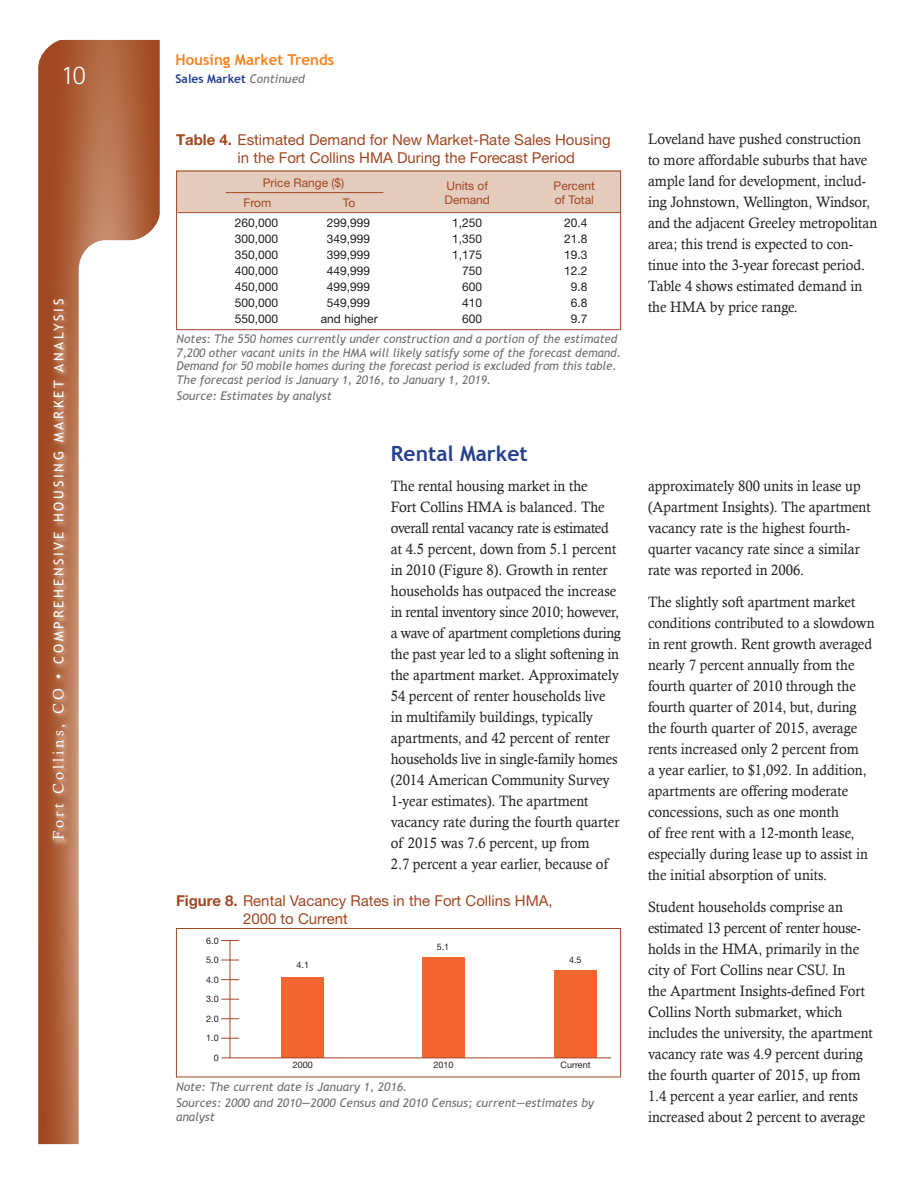
<style>
.page{position:relative;width:918px;height:1188px;background:#fff}
.page>*{position:absolute;margin:0;border:0;box-sizing:border-box;transform-origin:0 0}
.t1{font:300 27px "Rotis Sans Serif";color:#fff}
.level2{font:700 21px "Trebuchet MS";color:#25408f}
.t2{font:15px/21px "Calisto";color:#231f20;scale:.95 1}
.t3{font:15px/18px "Helvetica Neue";color:#a14723}
.t4{font:700 15px "Trebuchet MS";color:#f58220}
.t5{font:13.5px "Trebuchet MS";letter-spacing:.2em;color:#fff}
.t6{font:italic 12px/13.5px "Trebuchet MS";color:#6d6e71}
.level2-2{font:12px "Helvetica Neue";color:#231f20}
.t7{font:12px "Helvetica Neue";color:#a14723}
.t8{font:700 12px "Trebuchet MS";color:#25408f}
.t9{font:9px/19.5px "Helvetica Neue";color:#231f20;text-align:right}
.s1{font-family:"Calisto";font-size:15px}
.s2{font-weight:400;font-style:italic;color:#6d6e71}
.s3{font-weight:700}
</style>
<div class="page">
<svg style="left:38px;top:40px;width:122px;height:1104px;background:#af6440"></svg>
<svg style="left:79px;top:240px;width:106px;height:904px"></svg>
<svg style="left:38px;top:39px;width:30px;height:30px"></svg>
<svg style="left:130px;top:210px;width:36px;height:36px"></svg>
<img style="left:46px;top:290px;width:31px;height:560px">
<div style="left:176px;top:171px;width:445px;height:41px;background:#e4ccbc"></div>
<hr style="left:178px;top:212px;width:443px;height:1px;background:#a14723">
<hr style="left:226px;top:192px;width:157px;height:1px;background:#a14723">
<div style="left:176px;top:171px;width:445px;height:159px;border:1px solid #a14723"></div>
<div style="left:176px;top:928px;width:445px;height:149px;border:1px solid #a14723"></div>
<div style="left:282px;top:977px;width:42px;height:81px;background:#f26531"></div>
<div style="left:554px;top:970px;width:43px;height:88px;background:#f26531"></div>
<div style="left:422px;top:957px;width:42px;height:101px;background:#f26531"></div>
<hr style="left:222px;top:1058px;width:389px;height:1px;background:#a14723">
<hr style="left:230px;top:941px;width:1px;height:117px;background:#a14723">
<svg style="left:221px;top:960px;width:18px;height:1px"></svg>
<svg style="left:221px;top:940px;width:18px;height:1px"></svg>
<svg style="left:221px;top:979px;width:18px;height:1px"></svg>
<svg style="left:221px;top:1038px;width:18px;height:1px"></svg>
<svg style="left:221px;top:1018px;width:18px;height:1px"></svg>
<svg style="left:221px;top:999px;width:18px;height:1px"></svg>
<h1 class="t1" style="left:61px;top:60px;width:26px">10</h1>
<p class="t5" style="left:51px;top:840px;width:543px;rotate:-90deg"><span class="s1">Fort Collins, CO •</span> COMPREHENSIVE HOUSING MARKET ANALYSIS</p>
<p class="t4" style="left:176px;top:50px;width:160px">Housing Market Trends</p>
<p class="t8" style="left:176px;top:71px;width:131px">Sales Market <span class="s2">Continued</span></p>
<p class="t3" style="left:238px;top:131px;width:375px;text-indent:-62px"><span class="s3">Table 4.</span> Estimated Demand for New Market-Rate Sales Housing in the Fort Collins HMA During the Forecast Period</p>
<p class="t7" style="left:263px;top:175px;width:83px">Price Range ($)</p>
<p class="t7" style="left:446px;top:178px;width:43px">Units of</p>
<p class="t7" style="left:554px;top:178px;width:43px">Percent</p>
<p class="t7" style="left:244px;top:195px;width:29px">From</p>
<p class="t7" style="left:343px;top:195px;width:14px">To</p>
<p class="t7" style="left:445px;top:192px;width:47px">Demand</p>
<p class="t7" style="left:555px;top:192px;width:41px">of Total</p>
<p class="level2-2" style="left:235px;top:216px;width:45px">260,000</p>
<p class="level2-2" style="left:327px;top:216px;width:45px">299,999</p>
<p class="level2-2" style="left:452px;top:216px;width:32px">1,250</p>
<p class="level2-2" style="left:564px;top:216px;width:25px">20.4</p>
<p class="level2-2" style="left:235px;top:232px;width:45px">300,000</p>
<p class="level2-2" style="left:327px;top:232px;width:45px">349,999</p>
<p class="level2-2" style="left:452px;top:232px;width:32px">1,350</p>
<p class="level2-2" style="left:564px;top:232px;width:25px">21.8</p>
<p class="level2-2" style="left:235px;top:248px;width:45px">350,000</p>
<p class="level2-2" style="left:327px;top:248px;width:45px">399,999</p>
<p class="level2-2" style="left:452px;top:248px;width:32px">1,175</p>
<p class="level2-2" style="left:564px;top:248px;width:25px">19.3</p>
<p class="level2-2" style="left:235px;top:264px;width:45px">400,000</p>
<p class="level2-2" style="left:327px;top:264px;width:45px">449,999</p>
<p class="level2-2" style="left:462px;top:264px;width:22px">750</p>
<p class="level2-2" style="left:564px;top:264px;width:25px">12.2</p>
<p class="level2-2" style="left:235px;top:280px;width:45px">450,000</p>
<p class="level2-2" style="left:327px;top:280px;width:45px">499,999</p>
<p class="level2-2" style="left:462px;top:280px;width:22px">600</p>
<p class="level2-2" style="left:571px;top:280px;width:18px">9.8</p>
<p class="level2-2" style="left:235px;top:296px;width:45px">500,000</p>
<p class="level2-2" style="left:327px;top:296px;width:45px">549,999</p>
<p class="level2-2" style="left:462px;top:296px;width:22px">410</p>
<p class="level2-2" style="left:571px;top:296px;width:18px">6.8</p>
<p class="level2-2" style="left:235px;top:311px;width:45px">550,000</p>
<p class="level2-2" style="left:321px;top:311px;width:58px">and higher</p>
<p class="level2-2" style="left:462px;top:311px;width:22px">600</p>
<p class="level2-2" style="left:571px;top:311px;width:18px">9.7</p>
<p class="t6" style="left:177px;top:332px;width:446px">Notes: The 550 homes currently under construction and a portion of the estimated 7,200 other vacant units in the HMA will likely satisfy some of the forecast demand.<br>Demand for 50 mobile homes during the forecast period is excluded from this table.<br>The forecast period is January 1, 2016, to January 1, 2019.</p>
<p class="t6" style="left:177px;top:390px;width:157px">Source: Estimates by analyst</p>
<p class="t2" style="left:648px;top:128px;width:243px">Loveland have pushed construction<br>to more affordable suburbs that have ample land for development, includ&shy;ing Johnstown, Wellington, Windsor, and the adjacent Greeley metropolitan area; this trend is expected to con&shy;tinue into the 3-year forecast period.<br>Table 4 shows estimated demand in the HMA by price range.</p>
<p class="level2" style="left:391px;top:440px;width:139px">Rental Market</p>
<p class="t2" style="left:391px;top:476px;width:244px">The rental housing market in the<br>Fort Collins HMA is balanced. The overall rental vacancy rate is estimated at 4.5 percent, down from 5.1 percent in 2010 (Figure 8). Growth in renter households has outpaced the increase in rental inventory since 2010; however, a wave of apartment completions during the past year led to a slight softening in the apartment market. Approximately 54 percent of renter households live in multifamily buildings, typically apartments, and 42 percent of renter households live in single-family homes (2014 American Community Survey 1-year estimates). The apartment vacancy rate during the fourth quarter of 2015 was 7.6 percent, up from<br>2.7 percent a year earlier, because of</p>
<p class="t2" style="left:648px;top:476px;width:236px">approximately 800 units in lease up (Apartment Insights). The apartment vacancy rate is the highest fourth&shy;quarter vacancy rate since a similar rate was reported in 2006.</p>
<p class="t2" style="left:648px;top:591px;width:240px">The slightly soft apartment market conditions contributed to a slowdown in rent growth. Rent growth averaged nearly 7 percent annually from the fourth quarter of 2010 through the fourth quarter of 2014, but, during the fourth quarter of 2015, average rents increased only 2 percent from<br>a year earlier, to $1,092. In addition, apartments are offering moderate concessions, such as one month<br>of free rent with a 12-month lease, especially during lease up to assist in the initial absorption of units.</p>
<p class="t2" style="left:648px;top:896px;width:238px">Student households comprise an estimated 13 percent of renter house&shy;holds in the HMA, primarily in the city of Fort Collins near CSU. In<br>the Apartment Insights-defined Fort Collins North submarket, which includes the university, the apartment vacancy rate was 4.9 percent during the fourth quarter of 2015, up from 1.4 percent a year earlier, and rents increased about 2 percent to average</p>
<p class="t3" style="left:243px;top:891px;width:311px;text-indent:-67px"><span class="s3">Figure 8.</span> Rental Vacancy Rates in the Fort Collins HMA,<br>2000 to Current</p>
<p class="t9" style="left:206px;top:931px;width:14px">6.0<br>5.0<br>4.0<br>3.0<br>2.0<br>1.0<br>0</p>
<p class="t9" style="left:437px;top:937px;width:14px">5.1</p>
<p class="t9" style="left:569px;top:950px;width:14px">4.5</p>
<p class="t9" style="left:297px;top:955px;width:14px">4.1</p>
<p class="t9" style="left:293px;top:1055px;width:22px">2000</p>
<p class="t9" style="left:433px;top:1055px;width:22px">2010</p>
<p class="t9" style="left:561px;top:1055px;width:32px">Current</p>
<p class="t6" style="left:176px;top:1080px;width:233px">Note: The current date is January 1, 2016.</p>
<p class="t6" style="left:176px;top:1097px;width:419px">Sources: 2000 and 2010—2000 Census and 2010 Census; current—estimates by analyst</p>
</div>
